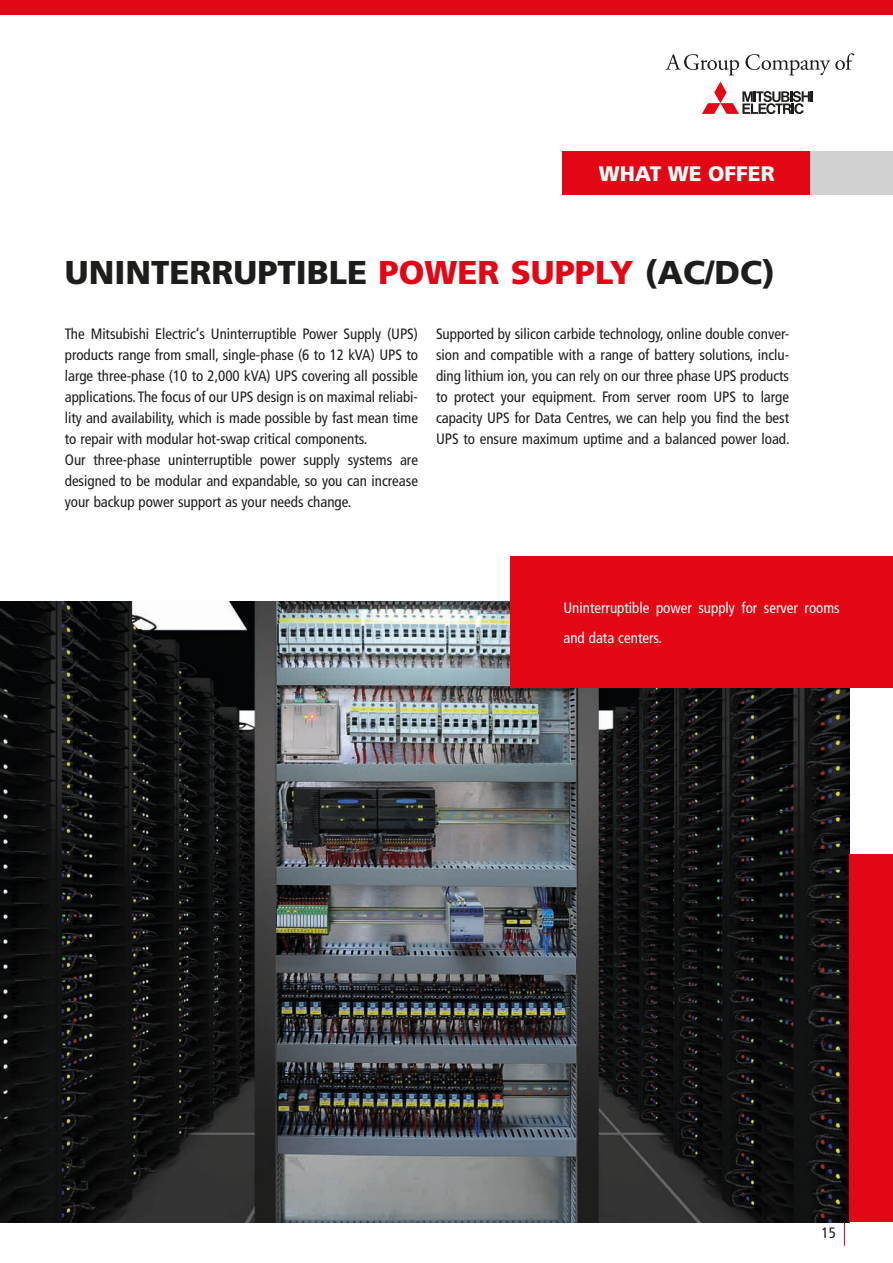
<style>
.page{position:relative;width:893px;height:1263px;background:#fff}
.page>*{position:absolute;margin:0;border:0;box-sizing:border-box;transform-origin:0 0}
.t1{font:900 33px "Frutiger LT Std";color:#1d1d1b}
.t2{font:900 21px "Frutiger LT Std";color:#fff}
.t3{font:condensed 15px/21px "Frutiger LT Std";color:#1d1d1b}
.t4{font:condensed 15px/30px "Frutiger LT Std";color:#fff}
.s1{color:#e30614}
</style>
<div class="page">
<img style="left:0;top:602px;width:850px;height:620px">
<div style="left:0;top:0;width:893px;height:15px;background:#e30614"></div>
<svg style="left:665px;top:54px;width:74px;height:21px"></svg>
<svg style="left:745px;top:53px;width:109px;height:22px"></svg>
<svg style="left:702px;top:82px;width:111px;height:32px"></svg>
<svg style="left:844px;top:1222px;width:1px;height:24px"></svg>
<div style="left:850px;top:854px;width:43px;height:368px;background:#e30614"></div>
<div style="left:563px;top:152px;width:330px;height:43px;background:#e30614"></div>
<div style="left:811px;top:152px;width:82px;height:43px;background:#d1d1d1"></div>
<div style="left:510px;top:556px;width:383px;height:131px;background:#e30614"></div>
<h2 class="t2" style="left:599px;top:161px;width:177px">WHAT WE OFFER</h2>
<h1 class="t1" style="left:65px;top:253px;width:712px">UNINTERRUPTIBLE <span class="s1">POWER SUPPLY</span> (AC/DC)</h1>
<p class="t3" style="left:65px;top:323px;width:355px">The Mitsubishi Electric‘s Uninterruptible Power Supply (UPS) products range from small, single-phase (6 to 12 kVA) UPS to large three-phase (10 to 2,000 kVA) UPS covering all possible applications. The focus of our UPS design is on maximal reliabi&shy;lity and availability, which is made possible by fast mean time to repair with modular hot-swap critical components.<br>Our three-phase uninterruptible power supply systems are designed to be modular and expandable, so you can increase your backup power support as your needs change.</p>
<p class="t3" style="left:436px;top:323px;width:355px;text-align:justify">Supported by silicon carbide technology, online double conver&shy;sion and compatible with a range of battery solutions, inclu&shy;ding lithium ion, you can rely on our three phase UPS products to protect your equipment. From server room UPS to large capacity UPS for Data Centres, we can help you find the best UPS to ensure maximum uptime and a balanced power load.</p>
<p class="t4" style="left:563px;top:593px;width:278px">Uninterruptible power supply for server rooms and data centers.</p>
<p class="t3" style="left:821px;top:1222px;width:16px">15</p>
</div>
